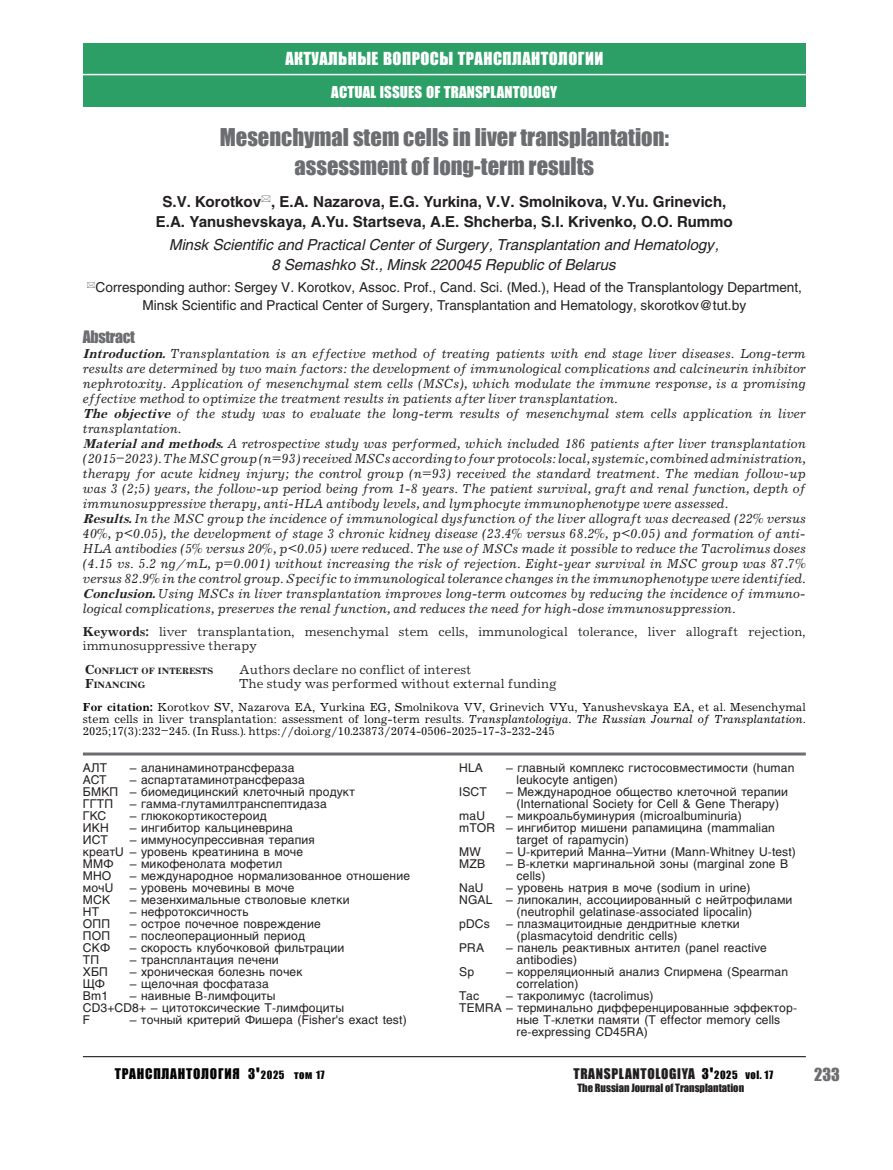
<style>
.page{position:relative;width:893px;height:1170px;background:#fff}
.page>*{position:absolute;margin:0;border:0;box-sizing:border-box;transform-origin:0 0}
.t1{font:22.5px/28.5px "Impact";color:#6c6d70;text-align:center}
.t2{font:16.5px "Impact";letter-spacing:.025em;color:#fff}
.t3{font:16.5px "Impact";color:#6c6d70}
.t4{font:15.75px "Impact";letter-spacing:-.025em;color:#6c6d70}
.t5{font:700 15px/19.5px "Helios C";color:#231f20;text-align:center}
.t6{font:italic 15px/19.5px "Helios C";color:#231f20;text-align:center}
.t7{font:15px "Impact";letter-spacing:.005em;color:#fff}
.t8{font:italic 13.5px/15px "Journal C";color:#231f20}
.t9{font:13.5px/18px "Helios C";color:#231f20}
.t10{font:13.5px "Journal C";color:#231f20}
.t11{font:13.5px "Impact";letter-spacing:.05em;color:#231f20}
.t12{font:13.5px "Impact";letter-spacing:.055em;color:#040503}
.t13{font:13.35px/14.2px "Journal C";color:#231f20}
.t14{font:12px/12px "Helios C";letter-spacing:.01em;color:#231f20}
.t15{font:12px/12px "Journal C";color:#040503;text-align:justify}
.t16{font:10.5px "Impact";color:#231f20}
.t17{font:700 9.45px "Journal C";color:#231f20}
.s1{font-weight:700;font-size:13.35px}
.s2{font-weight:700}
.s3{font-size:13.5px}
.s4{font-style:italic}
.s5{font-size:19.5px}
.s6{font-size:10.5px}
.s7{color:#040503}
.s8{font-size:19.5px;color:#040503}
.s9{font-size:10.5px;color:#040503}
</style>
<div class="page">
<hr style="left:83px;top:1056px;width:723px;height:1px;background:#040503">
<div style="left:83px;top:43px;width:723px;height:64px;background:#2b9f65"></div>
<hr style="left:83px;top:74px;width:723px;height:1px;background:#fff">
<hr style="left:83px;top:752px;width:723px;height:3px;background:#6c6d70">
<p class="t2" style="left:285px;top:46px;width:319px">АКТУАЛЬНЫЕ ВОПРОСЫ ТРАНСПЛАНТОЛОГИИ</p>
<p class="t7" style="left:331px;top:81px;width:228px">ACTUAL ISSUES OF TRANSPLANTOLOGY</p>
<h1 class="t1" style="left:220px;top:122px;width:451px">Mesenchymal stem cells in liver transplantation: аssessment of long-term results</h1>
<p class="t5" style="left:156px;top:192px;width:579px">S.V. Korotkov , E.A. Nazarova, E.G. Yurkina, V.V. Smolnikova, V.Yu. Grinevich,<br>E.A. Yanushevskaya, A.Yu. Startseva, A.E. Shcherba, S.I. Krivenko, O.O. Rummo</p>
<p class="t6" style="left:170px;top:235px;width:551px">Minsk Scientific and Practical Center of Surgery, Transplantation and Hematology,<br>8 Semashko St., Minsk 220045 Republic of Belarus</p>
<p class="t9" style="left:143px;top:278px;width:661px;text-indent:-47px">Corresponding author: Sergey V. Korotkov, Assoc. Prof., Cand. Sci. (Med.), Head of the Transplantology Department,<br>Minsk Scientific and Practical Center of Surgery, Transplantation and Hematology, skorotkov@tut.by</p>
<p class="t4" style="left:83px;top:324px;width:54px">Abstract</p>
<p class="t8" style="left:83px;top:346px;width:724px"><span class="s1">Introduction.</span> Transplantation is an effective method of treating patients with end stage liver diseases. Long-term results are determined by two main factors: the development of immunological complications and calcineurin inhibitor nephrotoxity. Application of mesenchymal stem cells (MSCs), which modulate the immune response, is a promising effective method to optimize the treatment results in patients after liver transplantation.<br><span class="s2">The objective</span> of the study was to evaluate the long-term results of mesenchymal stem cells application in liver transplantation.<br><span class="s1">Materialandmethods.</span>A retrospective study was performed, which included 186 patients after liver transplantation (2015–2023). The MSC group (n=93) received MSCs according to four protocols: local, systemic, combined administration, therapy for acute kidney injury; the control group (n=93) received the standard treatment. The median follow-up was 3 (2;5) years, the follow-up period being from 1-8 years. The patient survival, graft and renal function, depth of immunosuppressive therapy, anti-HLA antibody levels, and lymphocyte immunophenotype were assessed.<br><span class="s1">Results.</span>In the MSC group the incidence of immunological dysfunction of the liver allograft was decreased (22% versus 40%, p&lt;0.05), the development of stage 3 chronic kidney disease (23.4% versus 68.2%, p&lt;0.05) and formation of anti-HLA antibodies (5% versus 20%, p&lt;0.05) were reduced. The use of MSCs made it possible to reduce the Tacrolimus doses (4.15 vs. 5.2 ng/mL, p=0.001) without increasing the risk of rejection. Eight-year survival in MSC group was 87.7% versus 82.9% in the control group. Specific to immunological tolerance changes in the immunophenotype were identified.<br><span class="s1">Conclusion.</span>Using MSCs in liver transplantation improves long-term outcomes by reducing the incidence of immuno&shy;logical complications, preserves the renal function, and reduces the need for high-dose immunosuppression.</p>
<p class="t13" style="left:83px;top:625px;width:724px"><span class="s2">Keywords:</span> liver transplantation, mesenchymal stem cells, immunological tolerance, liver allograft rejection, immunosuppressive therapy</p>
<p class="t17" style="left:85px;top:665px;width:130px"><span class="s3">C</span>ONFLICT OF INTERESTS</p>
<p class="t10" style="left:239px;top:662px;width:234px">Authors declare no conflict of interest</p>
<p class="t17" style="left:85px;top:679px;width:62px"><span class="s3">F</span>INANCING</p>
<p class="t10" style="left:239px;top:676px;width:319px">The study was performed without external funding</p>
<p class="t15" style="left:83px;top:701px;width:724px"><span class="s2">For citation:</span> Korotkov SV, Nazarova EA, Yurkina EG, Smolnikova VV, Grinevich VYu, Yanushevskaya EA, et al. Mesenchymal stem cells in liver transplantation: аssessment of long-term results. <span class="s4">Transplantologiya. The Russian Journal of Transplantation.<br></span>2025;17(3):232–245. (In Russ.). https://doi.org/10.23873/2074-0506-2025-17-3-232-245</p>
<p class="t14" style="left:83px;top:761px;width:26px">АЛТ</p>
<p class="t14" style="left:130px;top:761px;width:166px">– аланинаминотрансфераза</p>
<p class="t14" style="left:83px;top:773px;width:25px">АСТ</p>
<p class="t14" style="left:83px;top:773px;width:273px;text-indent:47px">– аспартатаминотрансфераза<br>БМКП – биомедицинский клеточный продукт<br>ГГТП</p>
<p class="t14" style="left:130px;top:797px;width:199px">– гамма-глутамилтранспептидаза</p>
<p class="t14" style="left:83px;top:809px;width:25px">ГКС</p>
<p class="t14" style="left:130px;top:809px;width:138px">– глюкокортикостероид</p>
<p class="t14" style="left:83px;top:821px;width:27px">ИКН</p>
<p class="t14" style="left:130px;top:821px;width:165px">– ингибитор кальциневрина</p>
<p class="t14" style="left:83px;top:833px;width:26px">ИСТ</p>
<p class="t14" style="left:83px;top:833px;width:233px;text-indent:47px">– иммуносупрессивная терапия креатU – уровень креатинина в моче<br>ММФ</p>
<p class="t14" style="left:130px;top:857px;width:154px">– микофенолата мофетил</p>
<p class="t14" style="left:83px;top:869px;width:30px">МНО</p>
<p class="t14" style="left:130px;top:869px;width:282px">– международное нормализованное отношение</p>
<p class="t14" style="left:83px;top:881px;width:32px">мочU</p>
<p class="t14" style="left:130px;top:881px;width:166px">– уровень мочевины в моче</p>
<p class="t14" style="left:83px;top:893px;width:29px">МСК</p>
<p class="t14" style="left:130px;top:893px;width:221px">– мезенхимальные стволовые клетки</p>
<p class="t14" style="left:83px;top:905px;width:18px">НТ</p>
<p class="t14" style="left:130px;top:905px;width:120px">– нефротоксичность</p>
<p class="t14" style="left:83px;top:917px;width:29px">ОПП</p>
<p class="t14" style="left:130px;top:917px;width:192px">– острое почечное повреждение</p>
<p class="t14" style="left:83px;top:929px;width:29px">ПОП</p>
<p class="t14" style="left:130px;top:929px;width:177px">– послеоперационный период</p>
<p class="t14" style="left:83px;top:941px;width:29px">СКФ</p>
<p class="t14" style="left:130px;top:941px;width:216px">– скорость клубочковой фильтрации</p>
<p class="t14" style="left:83px;top:953px;width:18px">ТП</p>
<p class="t14" style="left:130px;top:953px;width:151px">– трансплантация печени</p>
<p class="t14" style="left:83px;top:965px;width:27px">ХБП</p>
<p class="t14" style="left:130px;top:965px;width:174px">– хроническая болезнь почек</p>
<p class="t14" style="left:83px;top:977px;width:24px">ЩФ</p>
<p class="t14" style="left:130px;top:977px;width:141px">– щелочная фосфатаза</p>
<p class="t14" style="left:83px;top:989px;width:27px">Bm1</p>
<p class="t14" style="left:83px;top:989px;width:263px;text-indent:47px">– наивные В-лимфоциты<br>CD3+CD8+ – цитотоксические Т-лимфоциты<br>F</p>
<p class="t14" style="left:130px;top:1013px;width:278px">– точный критерий Фишера (Fisher's exact test)</p>
<p class="t14" style="left:459px;top:761px;width:25px">HLA</p>
<p class="t14" style="left:517px;top:761px;width:279px;text-indent:-11px">– главный комплекс гистосовместимости (human leukocyte antigen)</p>
<p class="t14" style="left:459px;top:785px;width:29px">ISCT</p>
<p class="t14" style="left:506px;top:785px;width:284px;text-align:center">– Международное общество клеточной терапии (International Society for Cell &amp; Gene Therapy)</p>
<p class="t14" style="left:459px;top:809px;width:27px">maU</p>
<p class="t14" style="left:506px;top:809px;width:237px">– микроальбуминурия (microalbuminuria)</p>
<p class="t14" style="left:459px;top:821px;width:317px">mTOR – ингибитор мишени рапамицина (mammalian</p>
<p class="t14" style="left:517px;top:833px;width:114px">target of rapamycin)</p>
<p class="t14" style="left:459px;top:845px;width:23px">MW</p>
<p class="t14" style="left:506px;top:845px;width:291px">– U-критерий Манна–Уитни (Mann-Whitney U-test)</p>
<p class="t14" style="left:459px;top:857px;width:27px">MZB</p>
<p class="t14" style="left:517px;top:857px;width:273px;text-indent:-11px">– B-клетки маргинальной зоны (marginal zone B cells)</p>
<p class="t14" style="left:459px;top:881px;width:26px">NaU</p>
<p class="t14" style="left:506px;top:881px;width:246px">– уровень натрия в моче (sodium in urine)</p>
<p class="t14" style="left:459px;top:893px;width:335px">NGAL – липокалин, ассоциированный с нейтрофилами</p>
<p class="t14" style="left:517px;top:905px;width:237px">(neutrophil gelatinase-associated lipocalin)</p>
<p class="t14" style="left:459px;top:917px;width:32px">pDCs</p>
<p class="t14" style="left:517px;top:917px;width:225px;text-indent:-11px">– плазмацитоидные дендритные клетки (plasmacytoid dendritic cells)</p>
<p class="t14" style="left:459px;top:941px;width:26px">PRA</p>
<p class="t14" style="left:517px;top:941px;width:252px;text-indent:-11px">– панель реактивных антител (panel reactive antibodies)</p>
<p class="t14" style="left:459px;top:965px;width:16px">Sp</p>
<p class="t14" style="left:517px;top:965px;width:273px;text-indent:-11px">– корреляционный анализ Спирмена (Spearman correlation)</p>
<p class="t14" style="left:459px;top:989px;width:21px">Tac</p>
<p class="t14" style="left:506px;top:989px;width:149px">– такролимус (tacrolimus)</p>
<p class="t14" style="left:459px;top:1001px;width:339px">TEMRA – терминально дифференцированные эффектор-</p>
<p class="t14" style="left:517px;top:1013px;width:265px">ные Т-клетки памяти (T effector memory cells</p>
<p class="t14" style="left:517px;top:1025px;width:133px">re-expressing CD45RA)</p>
<p class="t12" style="left:115px;top:1063px;width:212px">ТРАНСПЛАНТОЛОГИЯ 3<span class="s5">'</span><span class="s6">2025 том 17</span></p>
<p class="t11" style="left:573px;top:1063px;width:201px">TRANSPLANTOLOGIYA <span class="s7">3</span><span class="s8">'</span><span class="s9">2025 vol. 17</span></p>
<p class="t3" style="left:814px;top:1061px;width:27px">233</p>
<p class="t16" style="left:577px;top:1079px;width:168px">The Russian Journal of Transplantation</p>
</div>
